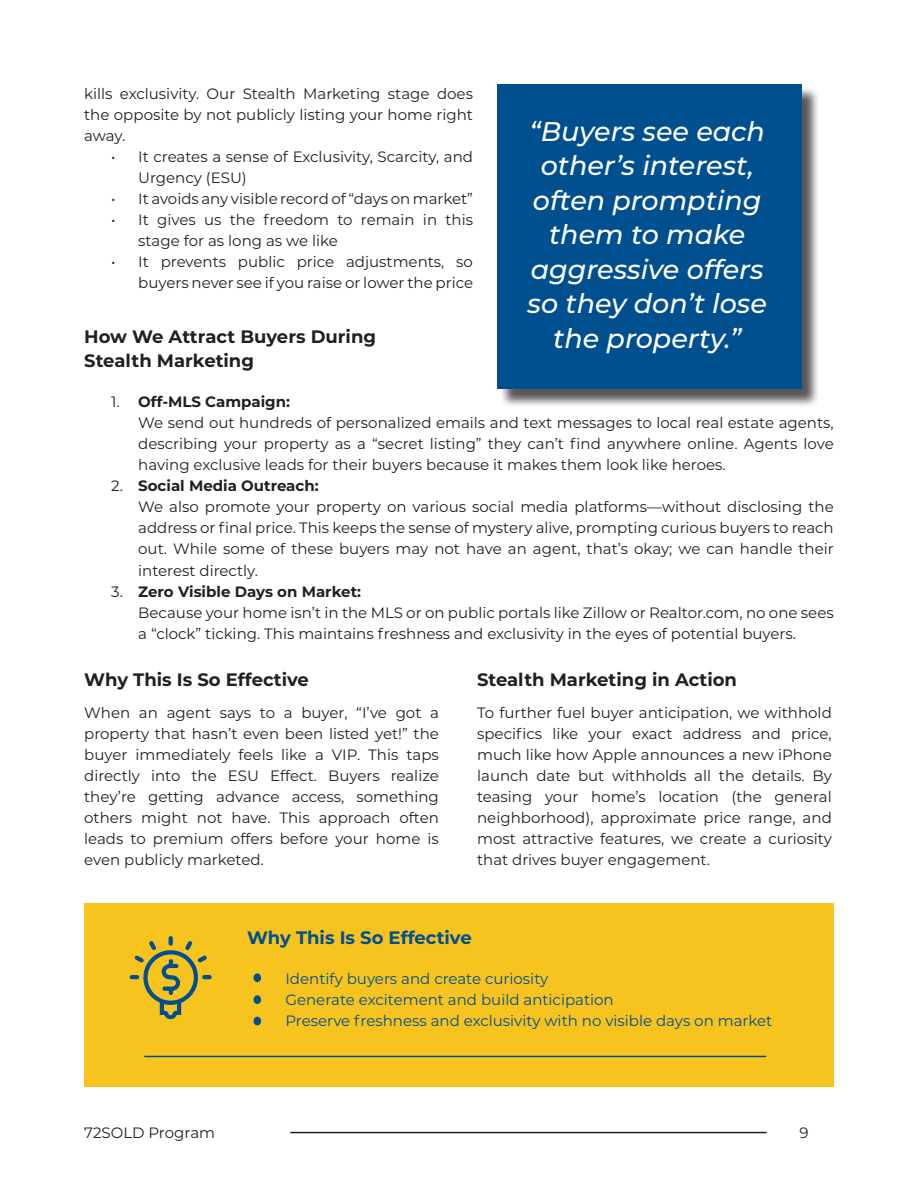
<style>
.page{position:relative;width:918px;height:1188px;background:#fff}
.page>*{position:absolute;margin:0;border:0;box-sizing:border-box;transform-origin:0 0}
.Paragraph_Style_10{font:italic 500 27px/34.5px "Montserrat";color:#fff;text-align:center}
.Paragraph_Style_9{font:700 18px/24px "Montserrat";color:#231f20}
.Paragraph_Style_9-2{font:700 18px "Montserrat";color:#004f8f}
.Paragraph_Style_10-2{font:15px/21px "Montserrat";color:#231f20;text-align:justify}
.Paragraph_Style_10-3{font:15px "Montserrat";color:#004f8f}
.Paragraph_Style_10-4{font:700 15px "Montserrat";color:#231f20}
.s1{font-weight:400}
</style>
<div class="page">
<hr style="left:290px;top:1132px;width:477px;height:1px;background:#231f20">
<div style="left:84px;top:903px;width:750px;height:184px;background:#f7c31f"></div>
<div style="left:254px;top:973px;width:7px;height:9px;background:#004f8f;border-radius:50%"></div>
<div style="left:254px;top:995px;width:7px;height:9px;background:#004f8f;border-radius:50%"></div>
<div style="left:254px;top:1017px;width:7px;height:8px;background:#004f8f;border-radius:50%"></div>
<hr style="left:144px;top:1056px;width:622px;height:1px;background:#004f8f">
<svg style="left:130px;top:936px;width:82px;height:83px"></svg>
<div style="left:499px;top:86px;width:321px;height:322px;background:#231f20;opacity:.75"></div>
<div style="left:497px;top:84px;width:304px;height:305px;background:#004f8f"></div>
<p class="Paragraph_Style_10-2" style="left:84px;top:82px;width:390px">kills exclusivity. Our Stealth Marketing stage does the opposite by not publicly listing your home right away.</p>
<p class="Paragraph_Style_10-2" style="left:138px;top:145px;width:336px;text-indent:-27px">• It creates a sense of Exclusivity, Scarcity, and<br>Urgency (ESU)</p>
<p class="Paragraph_Style_10-2" style="left:111px;top:187px;width:363px">• It avoids any visible record of “days on market”</p>
<p class="Paragraph_Style_10-2" style="left:138px;top:208px;width:336px;text-indent:-27px">• It gives us the freedom to remain in this stage for as long as we like</p>
<p class="Paragraph_Style_10-2" style="left:111px;top:250px;width:363px;text-align:right">• It prevents public price adjustments, so buyers never see if you raise or lower the price</p>
<p class="Paragraph_Style_10" style="left:528px;top:113px;width:241px">“Buyers see each other’s interest, often prompting them to make aggressive offers so they don’t lose the property.”</p>
<p class="Paragraph_Style_9" style="left:84px;top:323px;width:293px">How We Attract Buyers During<br>Stealth Marketing</p>
<p class="Paragraph_Style_10-4" style="left:111px;top:390px;width:180px"><span class="s1">1.</span> Off-MLS Campaign:</p>
<p class="Paragraph_Style_10-2" style="left:138px;top:411px;width:697px">We send out hundreds of personalized emails and text messages to local real estate agents, describing your property as a “secret listing” they can’t find anywhere online. Agents love having exclusive leads for their buyers because it makes them look like heroes.</p>
<p class="Paragraph_Style_10-4" style="left:111px;top:474px;width:209px"><span class="s1">2.</span> Social Media Outreach:</p>
<p class="Paragraph_Style_10-2" style="left:138px;top:495px;width:697px">We also promote your property on various social media platforms—without disclosing the address or final price. This keeps the sense of mystery alive, prompting curious buyers to reach out. While some of these buyers may not have an agent, that’s okay; we can handle their</p>
<p class="Paragraph_Style_10-2" style="left:138px;top:560px;width:121px">interest directly.</p>
<p class="Paragraph_Style_10-4" style="left:111px;top:581px;width:251px"><span class="s1">3.</span> Zero Visible Days on Market:</p>
<p class="Paragraph_Style_10-2" style="left:138px;top:602px;width:697px">Because your home isn’t in the MLS or on public portals like Zillow or Realtor.com, no one sees a “clock” ticking. This maintains freshness and exclusivity in the eyes of potential buyers.</p>
<p class="Paragraph_Style_9" style="left:84px;top:667px;width:226px">Why This Is So Effective</p>
<p class="Paragraph_Style_9" style="left:477px;top:667px;width:261px">Stealth Marketing in Action</p>
<p class="Paragraph_Style_10-2" style="left:84px;top:702px;width:356px">When an agent says to a buyer, “I’ve got a property that hasn’t even been listed yet!” the buyer immediately feels like a VIP. This taps directly into the ESU Effect. Buyers realize they’re getting advance access, something others might not have. This approach often leads to premium offers before your home is even publicly marketed.</p>
<p class="Paragraph_Style_10-2" style="left:477px;top:702px;width:356px">To further fuel buyer anticipation, we withhold specifics like your exact address and price, much like how Apple announces a new iPhone launch date but withholds all the details. By teasing your home’s location (the general neighborhood), approximate price range, and most attractive features, we create a curiosity that drives buyer engagement.</p>
<p class="Paragraph_Style_9-2" style="left:247px;top:925px;width:226px">Why This Is So Effective</p>
<p class="Paragraph_Style_10-3" style="left:285px;top:968px;width:264px">Identify buyers and create curiosity</p>
<p class="Paragraph_Style_10-3" style="left:285px;top:989px;width:330px">Generate excitement and build anticipation</p>
<p class="Paragraph_Style_10-3" style="left:285px;top:1010px;width:488px">Preserve freshness and exclusivity with no visible days on market</p>
<p class="Paragraph_Style_10-2" style="left:84px;top:1122px;width:132px">72SOLD Program</p>
<p class="Paragraph_Style_10-2" style="left:800px;top:1122px;width:11px">9</p>
</div>
